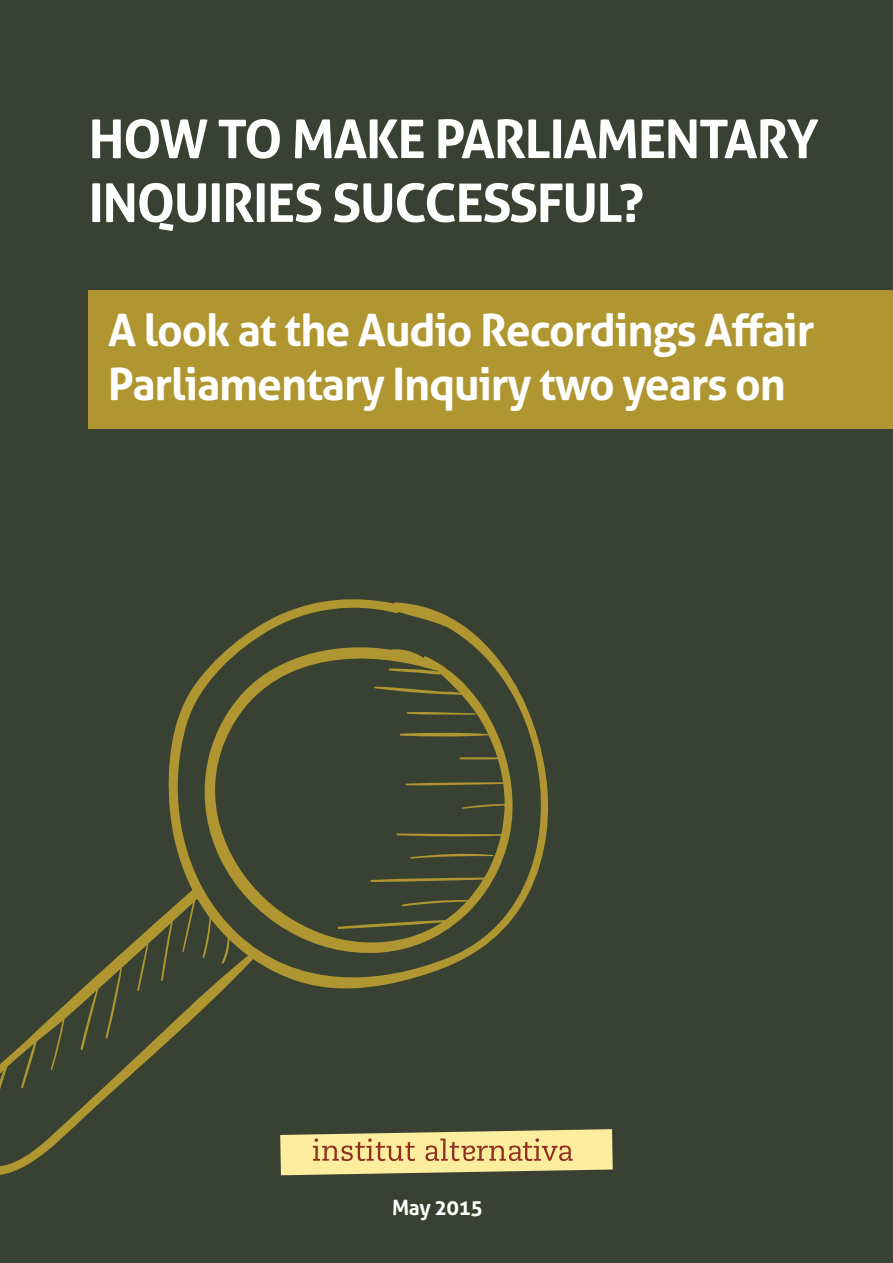
<style>
.page{position:relative;width:893px;height:1263px;background:#394132}
.page>*{position:absolute;margin:0;border:0;box-sizing:border-box;transform-origin:0 0}
.t1{font:700 53.25px/63.9px "Aller";letter-spacing:-.025em;color:#fff}
.t2{font:700 44.55px/53.4px "Aller";letter-spacing:-.025em;color:#fff}
.t3{font:700 21px "Aller";letter-spacing:-.025em;color:#fff}
</style>
<div class="page">
<svg style="left:553px;top:1129px;width:60px;height:42px;background:#eddb93"></svg>
<svg style="left:0;top:599px;width:553px;height:577px"></svg>
<svg style="left:406px;top:712px;width:70px;height:3px"></svg>
<svg style="left:410px;top:853px;width:84px;height:6px"></svg>
<div style="left:89px;top:290px;width:804px;height:139px;background:#af9630"></div>
<p class="t1" style="left:89px;top:107px;width:732px">HOW TO MAKE PARLIAMENTARY<br>INQUIRIES SUCCESSFUL?</p>
<p class="t2" style="left:108px;top:303px;width:708px">A look at the Audio Recordings Affair<br>Parliamentary Inquiry two years on</p>
<p class="t3" style="left:392px;top:1194px;width:92px">May 2015</p>
</div>
